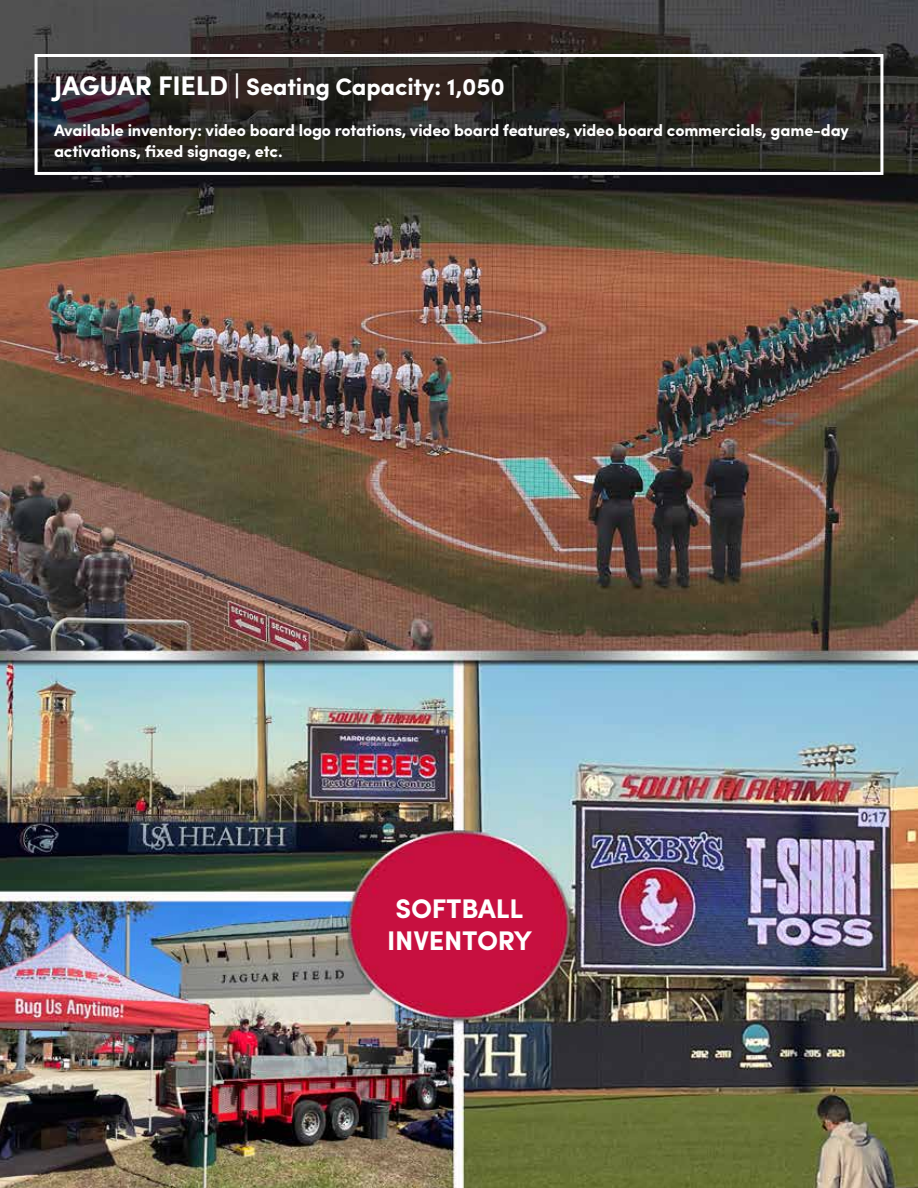
<style>
.page{position:relative;width:918px;height:1188px;background:#fff}
.page>*{position:absolute;margin:0;border:0;box-sizing:border-box;transform-origin:0 0}
.t1{font:700 27px/32.4px "Sofia Pro";letter-spacing:-.01em;color:#fff;text-align:center}
.t2{font:700 24px "Sofia Pro";letter-spacing:-.01em;color:#fff}
.t3{font:700 16.5px/21px "Sofia Pro";letter-spacing:-.01em;color:#fff}
.s1{font-size:27px}
</style>
<div class="page">
<img style="left:0;top:0;width:918px;height:1188px">
<div style="left:35px;top:54px;width:848px;height:121px;border:3px solid #fff"></div>
<h2 class="t2" style="left:54px;top:68px;width:452px"><span class="s1">JAGUAR FIELD |</span> Seating Capacity: 1,050</h2>
<p class="t3" style="left:54px;top:119px;width:797px">Available inventory: video board logo rotations, video board features, video board commercials, game-day activations, fixed signage, etc.</p>
<h1 class="t1" style="left:387px;top:890px;width:146px">SOFTBALL<br>INVENTORY</h1>
</div>
